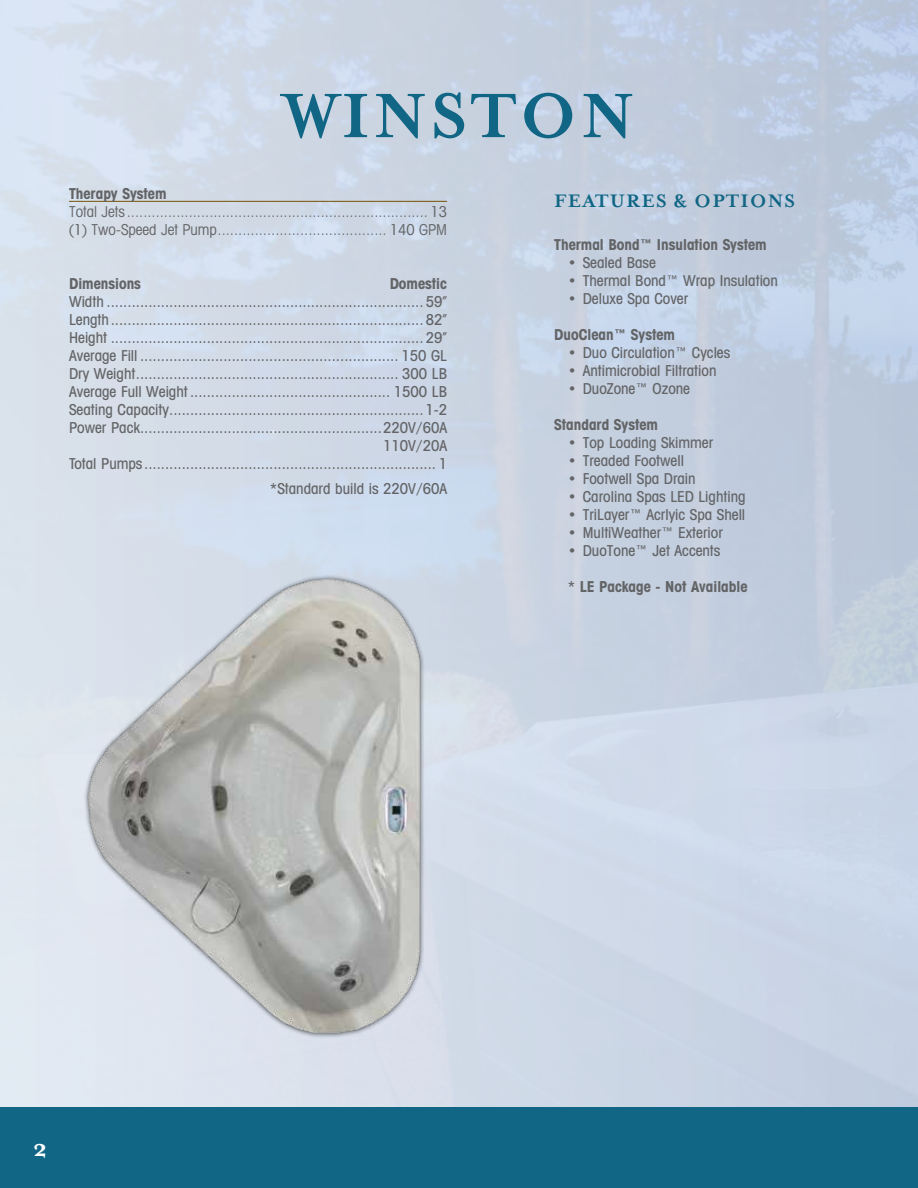
<style>
.page{position:relative;width:918px;height:1188px;background:#fff}
.page>*{position:absolute;margin:0;border:0;box-sizing:border-box;transform-origin:0 0}
.t1{font:700 72px "Mrs Eaves";letter-spacing:.05em;color:#106684}
.t2{font:700 27px "Mrs Eaves";color:#fff}
.t3{font:700 21px "Mrs Eaves";letter-spacing:.05em;color:#106684}
.t4{font:500 condensed 15px/18px "Avant Garde IT Cby BT";color:#636466;text-align:right}
.t5{font:condensed 15px/18px "Avant Garde IT Cby BT";color:#636466}
.t6{font:700 condensed 15px "Avant Garde IT Cby BT";color:#636466}
.s1{font-weight:500}
</style>
<div class="page">
<div style="left:0;top:1107px;width:918px;height:81px;background:#106684"></div>
<hr style="left:69px;top:201px;width:378px;height:1px;background:#765204">
<img style="left:62px;top:554px;width:388px;height:505px">
<h1 class="t1" style="left:283px;top:74px;width:353px">WINSTON</h1>
<p class="t6" style="left:69px;top:184px;width:99px">Therapy System</p>
<p class="t5" style="left:69px;top:202px;width:380px">Total Jets ......................................................................... 13 (1) Two-Speed Jet Pump......................................... 140 GPM</p>
<p class="t6" style="left:69px;top:274px;width:73px">Dimensions</p>
<p class="t6" style="left:390px;top:274px;width:59px">Domestic</p>
<p class="t4" style="left:69px;top:292px;width:380px">Width ............................................................................ 59” Length........................................................................... 82” Height ........................................................................... 29” Average Fill .............................................................. 150 GL Dry Weight............................................................... 300 LB Average Full Weight ................................................ 1500 LB Seating Capacity.............................................................1-2<br>Power Pack..........................................................220V/60A 110V/20A<br>Total Pumps...................................................................... 1</p>
<p class="t4" style="left:270px;top:480px;width:179px">*Standard build is 220V/60A</p>
<h3 class="t3" style="left:554px;top:189px;width:242px">FEATURES &amp; OPTIONS</h3>
<p class="t6" style="left:554px;top:236px;width:214px">Thermal Bond™ Insulation System</p>
<p class="t4" style="left:568px;top:254px;width:90px">• Sealed Base</p>
<p class="t4" style="left:568px;top:272px;width:212px">• Thermal Bond™ Wrap Insulation</p>
<p class="t4" style="left:568px;top:290px;width:122px">• Deluxe Spa Cover</p>
<p class="t6" style="left:554px;top:326px;width:122px">DuoClean™ System</p>
<p class="t4" style="left:568px;top:344px;width:164px">• Duo Circulation™ Cycles</p>
<p class="t4" style="left:568px;top:362px;width:150px">• Antimicrobial Filtration</p>
<p class="t4" style="left:568px;top:380px;width:124px">• DuoZone™ Ozone</p>
<p class="t6" style="left:554px;top:416px;width:105px">Standard System</p>
<p class="t4" style="left:568px;top:434px;width:147px">• Top Loading Skimmer</p>
<p class="t4" style="left:568px;top:452px;width:118px">• Treaded Footwell</p>
<p class="t4" style="left:568px;top:470px;width:129px">• Footwell Spa Drain</p>
<p class="t4" style="left:568px;top:488px;width:179px">• Carolina Spas LED Lighting</p>
<p class="t4" style="left:568px;top:506px;width:179px">• TriLayer™ Acrlyic Spa Shell</p>
<p class="t4" style="left:568px;top:524px;width:157px">• MultiWeather™ Exterior</p>
<p class="t4" style="left:568px;top:542px;width:154px">• DuoTone™ Jet Accents</p>
<p class="t6" style="left:568px;top:578px;width:181px"><span class="s1">*</span> LE Package - Not Available</p>
<h2 class="t2" style="left:33px;top:1132px;width:16px">2</h2>
</div>
